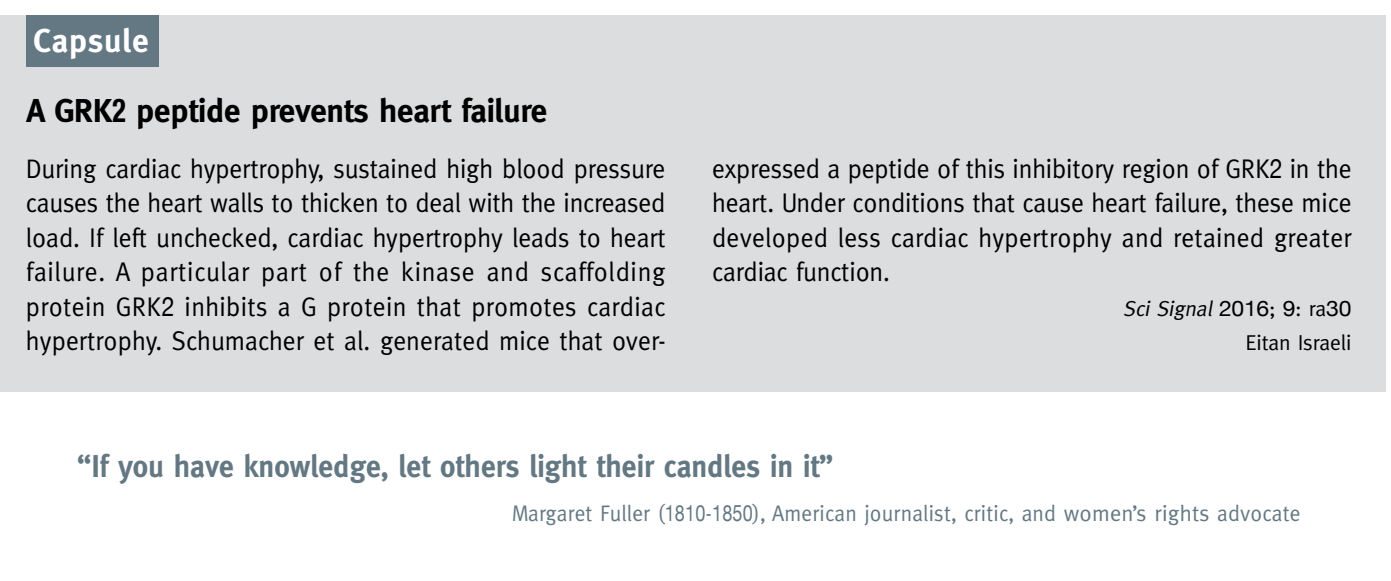
<style>
.page{position:relative;width:1391px;height:581px;background:#fff}
.page>*{position:absolute;margin:0;border:0;box-sizing:border-box;transform-origin:0 0}
.t1{font:700 33px "Meta";letter-spacing:-.01em;color:#000}
.t2{font:700 33px "Meta Pro";color:#fff}
.t3{font:700 31.5px "Meta";color:#647883;scale:.94 1}
.t4{font:27px/34.5px "Meta";letter-spacing:.005em;color:#000;text-align:justify;scale:.95 1}
.t5{font:22.5px "Meta";letter-spacing:.01em;color:#647883;scale:.95 1}
.t6{font:21.6px/34.5px "Meta";letter-spacing:-.005em;color:#000;text-align:right}
.s1{font-family:"Helvetica Neue";font-stretch:condensed}
.s2{font-family:"Helvetica Neue"}
.s3{font-style:italic}
</style>
<div class="page">
<div style="left:0;top:15px;width:1385px;height:376px;background:#dcddde"></div>
<div style="left:26px;top:15px;width:132px;height:52px;background:#647883"></div>
<p class="t2" style="left:33px;top:20px;width:117px">Capsule</p>
<p class="t1" style="left:27px;top:91px;width:522px">A GRK<span class="s1">2</span> peptide prevents heart failure</p>
<p class="t4" style="left:26px;top:150px;width:675px">During cardiac hypertrophy, sustained high blood pressure causes the heart walls to thicken to deal with the increased load If. left unchecked, cardiac hypertrophy leads to heart failure A. particular part of the kinase and scaffolding protein GRK<span class="s2">2</span> inhibits Ga protein that promotes cardiac</p>
<p class="t4" style="left:712px;top:150px;width:674px">expressed a peptide of this inhibitory region of GRK in<span class="s2">2</span> the</p>
<p class="t4" style="left:26px;top:323px;width:675px">hypertrophy. Schumacher et al. generated mice that over-</p>
<p class="t4" style="left:712px;top:185px;width:675px">heart. Under conditions that cause heart failure, these mice developed less cardiac hypertrophy and retained greater cardiac function.</p>
<p class="t6" style="left:1123px;top:290px;width:230px"><span class="s3">SciSignal</span><span class="s2">2016</span>; <span class="s2">9</span>: ra<span class="s2">30<br></span>Eitan Israeli</p>
<p class="t3" style="left:77px;top:447px;width:806px">“If you have knowledge, let others light their candles in “i t</p>
<p class="t5" style="left:512px;top:499px;width:832px">Margaret Fuller (<span class="s2">1810</span>-<span class="s2">1850</span> ,) American journalist, critic, and womens’ rights advocate</p>
</div>
